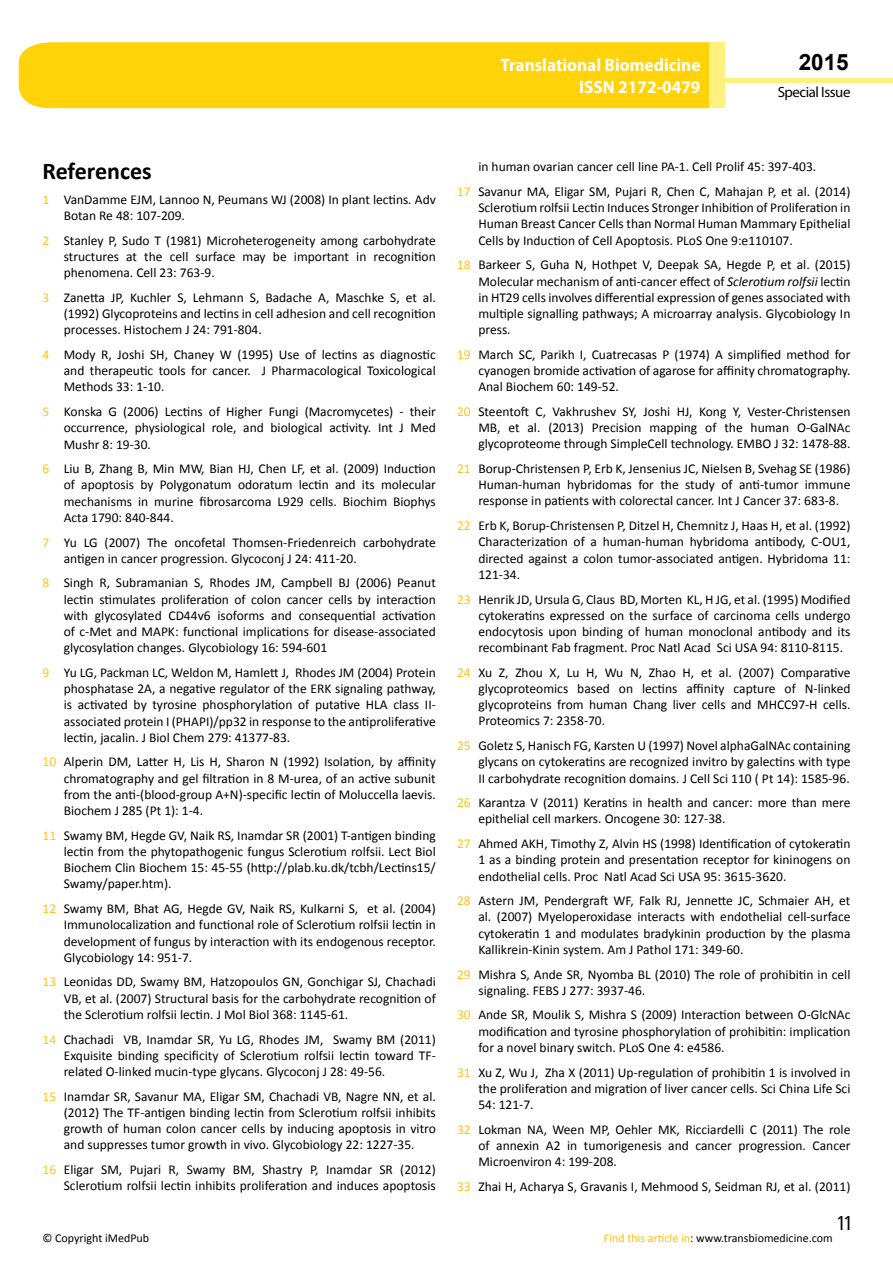
<style>
.page{position:relative;width:893px;height:1263px;background:#fff}
.page>*{position:absolute;margin:0;border:0;box-sizing:border-box;transform-origin:0 0}
.t1{font:25.5px "Tunga";color:#000}
.t2{font:700 24px "Calibri";color:#000}
.t3{font:700 22.5px "Arial";color:#000}
.t4{font:700 18px/21.6px "Myriad Pro";color:#fff;text-align:right;scale:.96 1}
.t5{font:14.85px "Myriad Pro";letter-spacing:-.03em;color:#000}
.t6{font:13.5px/16.2px "Calibri";color:#000;text-align:justify}
.t7{font:12px "Calibri";color:#000}
.s1{color:#ffc21a}
.s2{font-style:italic}
.s3{color:#ffc000}
</style>
<div class="page">
<hr style="left:725px;top:78px;width:168px;height:4px;background:#fff180">
<div style="left:19px;top:42px;width:690px;height:66px;background:#ffd20a"></div>
<div style="left:709px;top:42px;width:16px;height:66px;background:#fff180"></div>
<h3 class="t4" style="left:517px;top:53px;width:198px">ARCHIVOS DE MEDICINA<br>ISSN 1698-9465</h3>
<h3 class="t3" style="left:799px;top:47px;width:52px">2015</h3>
<h3 class="t4" style="left:501px;top:54px;width:210px">Translational Biomedicine<br>ISSN 2172-0479</h3>
<p class="t5" style="left:778px;top:83px;width:74px">Special Issue</p>
<h2 class="t2" style="left:43px;top:156px;width:111px">References</h2>
<p class="t6" style="left:64px;top:191px;width:374px;text-indent:-21px"><span class="s1">1</span> VanDamme EJM, Lannoo N, Peumans WJ (2008) In plant lectins<span class="s2">.</span> Adv<br>Botan Re 48: 107-209.</p>
<p class="t6" style="left:64px;top:232px;width:374px;text-indent:-21px"><span class="s1">2</span> Stanley P, Sudo T (1981) Microheterogeneity among carbohydrate structures at the cell surface may be important in recognition phenomena. Cell 23: 763-9.</p>
<p class="t6" style="left:64px;top:289px;width:374px;text-indent:-21px"><span class="s1">3</span> Zanetta JP, Kuchler S, Lehmann S, Badache A, Maschke S, et al. (1992) Glycoproteins and lectins in cell adhesion and cell recognition processes. Histochem J 24: 791-804.</p>
<p class="t6" style="left:64px;top:346px;width:374px;text-indent:-21px"><span class="s1">4</span> Mody R, Joshi SH, Chaney W (1995) Use of lectins as diagnostic and therapeutic tools for cancer. J Pharmacological Toxicological Methods 33: 1-10.</p>
<p class="t6" style="left:64px;top:404px;width:374px;text-indent:-21px"><span class="s1">5</span> Konska G (2006) Lectins of Higher Fungi (Macromycetes) - their occurrence, physiological role, and biological activity. Int J Med Mushr 8: 19-30.</p>
<p class="t6" style="left:64px;top:461px;width:374px;text-indent:-21px"><span class="s1">6</span> Liu B, Zhang B, Min MW, Bian HJ, Chen LF, et al. (2009) Induction of apoptosis by Polygonatum odoratum lectin and its molecular mechanisms in murine fibrosarcoma L929 cells. Biochim Biophys Acta 1790: 840-844.</p>
<p class="t6" style="left:64px;top:534px;width:374px;text-indent:-21px"><span class="s1">7</span> Yu LG (2007) The oncofetal Thomsen-Friedenreich carbohydrate antigen in cancer progression. Glycoconj J 24: 411-20.</p>
<p class="t6" style="left:64px;top:575px;width:374px;text-indent:-21px"><span class="s1">8</span> Singh R, Subramanian S, Rhodes JM, Campbell BJ (2006) Peanut lectin stimulates proliferation of colon cancer cells by interaction with glycosylated CD44v6 isoforms and consequential activation of c-Met and MAPK: functional implications for disease-associated glycosylation changes. Glycobiology 16: 594-601</p>
<p class="t6" style="left:64px;top:664px;width:374px;text-indent:-21px"><span class="s1">9</span> Yu LG, Packman LC, Weldon M, Hamlett J, Rhodes JM (2004) Protein phosphatase 2A, a negative regulator of the ERK signaling pathway, is activated by tyrosine phosphorylation of putative HLA class II&shy;associated protein I (PHAPI)/pp32 in response to the antiproliferative lectin, jacalin. J Biol Chem 279: 41377-83.</p>
<p class="t6" style="left:64px;top:754px;width:374px;text-indent:-21px"><span class="s1">10</span> Alperin DM, Latter H, Lis H, Sharon N (1992) Isolation, by affinity chromatography and gel filtration in 8 M-urea, of an active subunit from the anti-(blood-group A+N)-specific lectin of Moluccella laevis.<br>Biochem J 285 (Pt 1): 1-4.</p>
<p class="t6" style="left:64px;top:827px;width:374px;text-indent:-21px"><span class="s1">11</span> Swamy BM, Hegde GV, Naik RS, Inamdar SR (2001) T-antigen binding lectin from the phytopathogenic fungus Sclerotium rolfsii. Lect Biol Biochem Clin Biochem 15: 45-55 (http://plab.ku.dk/tcbh/Lectins15/ Swamy/paper.htm).</p>
<p class="t6" style="left:64px;top:900px;width:374px;text-indent:-21px"><span class="s1">12</span> Swamy BM, Bhat AG, Hegde GV, Naik RS, Kulkarni S, et al. (2004)<br>Immunolocalization and functional role of Sclerotium rolfsii lectin in development of fungus by interaction with its endogenous receptor.<br>Glycobiology 14: 951-7.</p>
<p class="t6" style="left:64px;top:974px;width:374px;text-indent:-21px"><span class="s1">13</span> Leonidas DD, Swamy BM, Hatzopoulos GN, Gonchigar SJ, Chachadi VB, et al. (2007) Structural basis for the carbohydrate recognition of the Sclerotium rolfsii lectin. J Mol Biol 368: 1145-61.</p>
<p class="t6" style="left:64px;top:1031px;width:374px;text-indent:-21px"><span class="s1">14</span> Chachadi VB, Inamdar SR, Yu LG, Rhodes JM, Swamy BM (2011)<br>Exquisite binding specificity of Sclerotium rolfsii lectin toward TF&shy;related O-linked mucin-type glycans. Glycoconj J 28: 49-56.</p>
<p class="t6" style="left:64px;top:1088px;width:374px;text-indent:-21px"><span class="s1">15</span> Inamdar SR, Savanur MA, Eligar SM, Chachadi VB, Nagre NN, et al. (2012) The TF-antigen binding lectin from Sclerotium rolfsii inhibits growth of human colon cancer cells by inducing apoptosis in vitro and suppresses tumor growth in vivo. Glycobiology 22: 1227-35.</p>
<p class="t6" style="left:43px;top:1161px;width:395px;text-align:right"><span class="s1">16</span> Eligar SM, Pujari R, Swamy BM, Shastry P, Inamdar SR (2012)<br>Sclerotium rolfsii lectin inhibits proliferation and induces apoptosis</p>
<p class="t6" style="left:457px;top:154px;width:395px;line-height:24.8px;text-indent:21px">in human ovarian cancer cell line PA-1. Cell Prolif 45: 397-403.<br><span class="s1">17</span> Savanur MA, Eligar SM, Pujari R, Chen C, Mahajan P, et al. (2014)</p>
<p class="t6" style="left:478px;top:200px;width:374px">Sclerotium rolfsii Lectin Induces Stronger Inhibition of Proliferation in Human Breast Cancer Cells than Normal Human Mammary Epithelial Cells by Induction of Cell Apoptosis. PLoS One 9:e110107.</p>
<p class="t6" style="left:478px;top:257px;width:374px;text-indent:-21px"><span class="s1">18</span> Barkeer S, Guha N, Hothpet V, Deepak SA, Hegde P, et al. (2015)<br>Molecular mechanism of anti-cancer effect of <span class="s2">Sclerotium rolfsii</span> lectin in HT29 cells involves differential expression of genes associated with multiple signalling pathways; A microarray analysis. Glycobiology In press.</p>
<p class="t6" style="left:478px;top:346px;width:374px;text-indent:-21px"><span class="s1">19</span> March SC, Parikh I, Cuatrecasas P (1974) A simplified method for cyanogen bromide activation of agarose for affinity chromatography.<br>Anal Biochem 60: 149-52.</p>
<p class="t6" style="left:478px;top:403px;width:374px;text-indent:-21px"><span class="s1">20</span> Steentoft C, Vakhrushev SY, Joshi HJ, Kong Y, Vester-Christensen MB, et al. (2013) Precision mapping of the human O-GalNAc glycoproteome through SimpleCell technology. EMBO J 32: 1478-88.</p>
<p class="t6" style="left:478px;top:460px;width:374px;text-indent:-21px"><span class="s1">21</span> Borup-Christensen P, Erb K, Jensenius JC, Nielsen B, Svehag SE (1986)<br>Human-human hybridomas for the study of anti-tumor immune response in patients with colorectal cancer. Int J Cancer 37: 683-8.</p>
<p class="t6" style="left:478px;top:518px;width:374px;text-indent:-21px"><span class="s1">22</span> Erb K, Borup-Christensen P, Ditzel H, Chemnitz J, Haas H, et al. (1992)<br>Characterization of a human-human hybridoma antibody, C-OU1, directed against a colon tumor-associated antigen. Hybridoma 11:<br>121-34.</p>
<p class="t6" style="left:478px;top:591px;width:374px;text-indent:-21px"><span class="s1">23</span> Henrik JD, Ursula G, Claus BD, Morten KL, H JG, et al. (1995) Modified cytokeratins expressed on the surface of carcinoma cells undergo endocytosis upon binding of human monoclonal antibody and its recombinant Fab fragment. Proc Natl Acad Sci USA 94: 8110-8115.</p>
<p class="t6" style="left:478px;top:664px;width:374px;text-indent:-21px"><span class="s1">24</span> Xu Z, Zhou X, Lu H, Wu N, Zhao H, et al. (2007) Comparative glycoproteomics based on lectins affinity capture of N-linked glycoproteins from human Chang liver cells and MHCC97-H cells.<br>Proteomics 7: 2358-70.</p>
<p class="t6" style="left:478px;top:738px;width:374px;text-indent:-21px"><span class="s1">25</span> Goletz S, Hanisch FG, Karsten U (1997) Novel alphaGalNAc containing glycans on cytokeratins are recognized invitro by galectins with type II carbohydrate recognition domains. J Cell Sci 110 ( Pt 14): 1585-96.</p>
<p class="t6" style="left:478px;top:795px;width:374px;text-indent:-21px"><span class="s1">26</span> Karantza V (2011) Keratins in health and cancer: more than mere epithelial cell markers. Oncogene 30: 127-38.</p>
<p class="t6" style="left:478px;top:836px;width:374px;text-indent:-21px"><span class="s1">27</span> Ahmed AKH, Timothy Z, Alvin HS (1998) Identification of cytokeratin 1 as a binding protein and presentation receptor for kininogens on endothelial cells. Proc Natl Acad Sci USA 95: 3615-3620.</p>
<p class="t6" style="left:478px;top:893px;width:374px;text-indent:-21px"><span class="s1">28</span> Astern JM, Pendergraft WF, Falk RJ, Jennette JC, Schmaier AH, et al. (2007) Myeloperoxidase interacts with endothelial cell-surface cytokeratin 1 and modulates bradykinin production by the plasma Kallikrein-Kinin system. Am J Pathol 171: 349-60.</p>
<p class="t6" style="left:478px;top:966px;width:374px;text-indent:-21px"><span class="s1">29</span> Mishra S, Ande SR, Nyomba BL (2010) The role of prohibitin in cell signaling. FEBS J 277: 3937-46.</p>
<p class="t6" style="left:478px;top:1007px;width:374px;text-indent:-21px"><span class="s1">30</span> Ande SR, Moulik S, Mishra S (2009) Interaction between O-GlcNAc modification and tyrosine phosphorylation of prohibitin: implication for a novel binary switch. PLoS One 4: e4586.</p>
<p class="t6" style="left:478px;top:1064px;width:374px;text-indent:-21px"><span class="s1">31</span> Xu Z, Wu J, Zha X (2011) Up-regulation of prohibitin 1 is involved in the proliferation and migration of liver cancer cells. Sci China Life Sci 54: 121-7.</p>
<p class="t6" style="left:478px;top:1121px;width:374px;text-indent:-21px"><span class="s1">32</span> Lokman NA, Ween MP, Oehler MK, Ricciardelli C (2011) The role of annexin A2 in tumorigenesis and cancer progression. Cancer Microenviron 4: 199-208.</p>
<p class="t6" style="left:457px;top:1178px;width:395px"><span class="s1">33</span> Zhai H, Acharya S, Gravanis I, Mehmood S, Seidman RJ, et al. (2011)</p>
<h1 class="t1" style="left:837px;top:1206px;width:16px">11</h1>
<p class="t7" style="left:43px;top:1230px;width:108px">© Copyright iMedPub</p>
<p class="t7" style="left:604px;top:1230px;width:230px"><span class="s3">Find this article in</span>: www.transbiomedicine.com</p>
</div>
